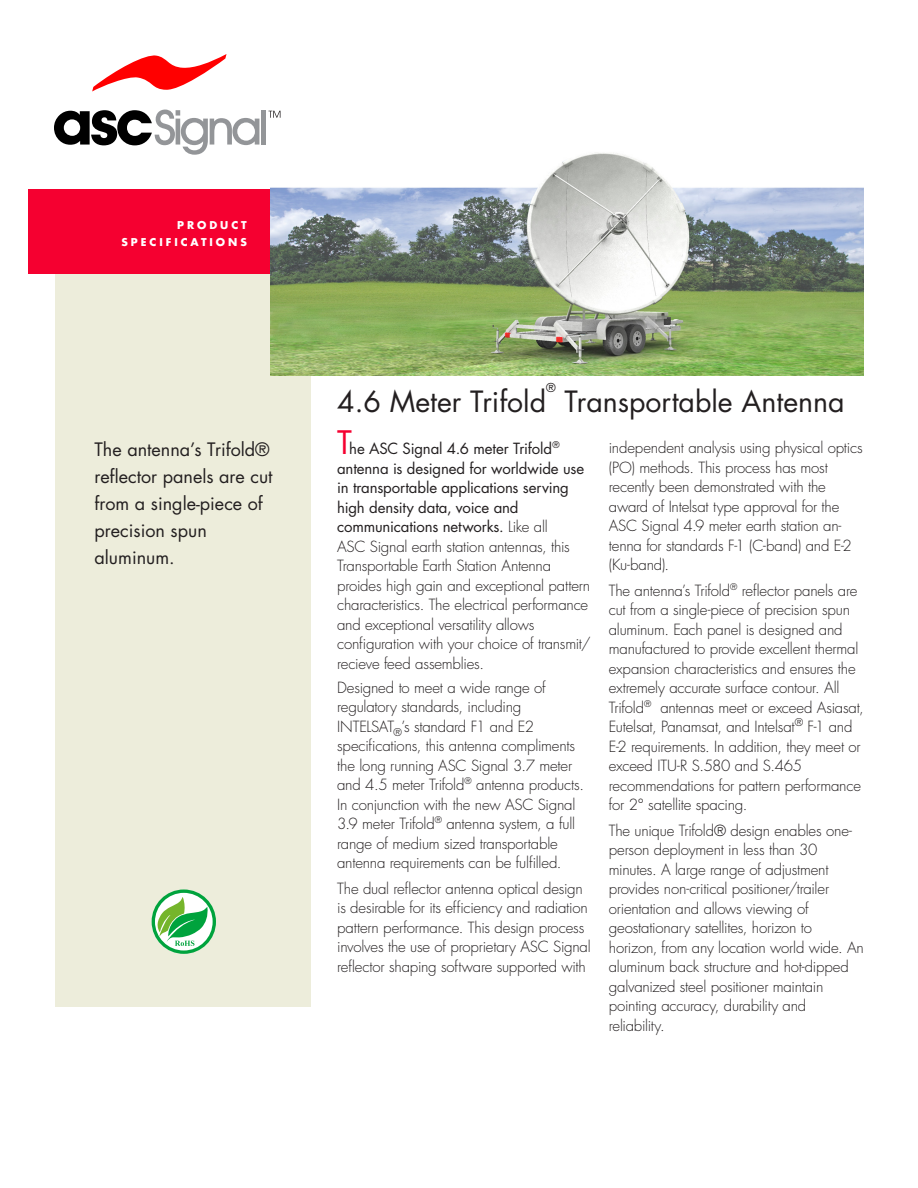
<style>
.page{position:relative;width:918px;height:1188px;background:#fff}
.page>*{position:absolute;margin:0;border:0;box-sizing:border-box;transform-origin:0 0}
.t1{font:28.5px "Futura Std";color:#231f20}
.t2{font:18px/27px "Futura Std";color:#231f20}
.t3{font:300 15px/19.5px "Futura Std";letter-spacing:-.015em;color:#231f20}
.t4{font:15px/19.5px "Futura Std";letter-spacing:-.01em;color:#231f20}
.t5{font:12px "Futura Std";color:#231f20}
.t6{font:700 10.5px "Futura Std";letter-spacing:.28em;color:#fff}
.s1{font-size:31.5px;color:#f50030}
.s2{font-weight:300}
</style>
<div class="page">
<div style="left:55px;top:189px;width:255px;height:817px;background:#ededdb"></div>
<div style="left:28px;top:190px;width:278px;height:84px;background:#f50030"></div>
<img style="left:270px;top:152px;width:594px;height:224px">
<svg style="left:152px;top:890px;width:64px;height:64px"></svg>
<svg style="left:54px;top:110px;width:205px;height:45px"></svg>
<div style="left:261px;top:110px;width:5px;height:35px;background:#939598"></div>
<svg style="left:92px;top:54px;width:135px;height:38px"></svg>
<svg style="left:269px;top:111px;width:11px;height:7px"></svg>
<p class="t6" style="left:177px;top:218px;width:71px">PRODUCT</p>
<p class="t6" style="left:122px;top:235px;width:127px">SPECIFICATIONS</p>
<p class="t2" style="left:94px;top:437px;width:180px">The antenna’s Trifold® reflector panels are cut from a single-piece of precision spun</p>
<p class="t2" style="left:94px;top:545px;width:82px">aluminum.</p>
<p class="t5" style="left:546px;top:380px;width:11px">®</p>
<p class="t1" style="left:337px;top:383px;width:210px">4.6 Meter Trifold</p>
<p class="t1" style="left:565px;top:383px;width:282px">Transportable Antenna</p>
<p class="t4" style="left:337px;top:439px;width:224px"><span class="s1">T</span>he ASC Signal 4.6 meter Trifold<sup>®</sup></p>
<p class="t4" style="left:337px;top:458px;width:248px">antenna is designed for worldwide use in transportable applications serving high density data, voice and</p>
<p class="t4" style="left:337px;top:517px;width:212px">communications networks. <span class="s2">Like all</span></p>
<p class="t3" style="left:337px;top:537px;width:234px">ASC Signal earth station antennas, this</p>
<p class="t3" style="left:337px;top:556px;width:255px">Transportable Earth Station Antenna proides high gain and exceptional pattern characteristics. The electrical performance and exceptional versatility allows</p>
<p class="t3" style="left:337px;top:634px;width:255px">configuration with your choice of transmit/ recieve feed assemblies.</p>
<p class="t3" style="left:337px;top:678px;width:210px">Designed to meet a wide range of</p>
<p class="t3" style="left:337px;top:697px;width:198px">regulatory standards, including<br>INTELSAT<sub>®</sub>’s standard F1 and E2</p>
<p class="t3" style="left:337px;top:736px;width:248px">specifications, this antenna compliments the long running ASC Signal 3.7 meter and 4.5 meter Trifold<sup>®</sup> antenna products.<br>In conjunction with the new ASC Signal 3.9 meter Trifold<sup>®</sup> antenna system, a full range of medium sized transportable antenna requirements can be fulfilled.</p>
<p class="t3" style="left:337px;top:879px;width:255px">The dual reflector antenna optical design is desirable for its efficiency and radiation pattern performance. This design process involves the use of proprietary ASC Signal reflector shaping software supported with</p>
<p class="t3" style="left:609px;top:439px;width:255px">independent analysis using physical optics (PO) methods. This process has most</p>
<p class="t3" style="left:609px;top:478px;width:232px">recently been demonstrated with the award of Intelsat type approval for the</p>
<p class="t3" style="left:609px;top:517px;width:245px">ASC Signal 4.9 meter earth station an&shy;tenna for standards F-1 (C-band) and E-2</p>
<p class="t3" style="left:609px;top:556px;width:62px">(Ku-band).</p>
<p class="t3" style="left:609px;top:581px;width:251px">The antenna’s Trifold<sup>®</sup> reflector panels are cut from a single-piece of precision spun aluminum. Each panel is designed and manufactured to provide excellent thermal expansion characteristics and ensures the extremely accurate surface contour. All</p>
<p class="t3" style="left:609px;top:698px;width:256px">Trifold<sup>®</sup> antennas meet or exceed Asiasat, Eutelsat, Panamsat, and Intelsat<sup>®</sup> F-1 and E-2 requirements. In addition, they meet or exceed ITU-R S.580 and S.465</p>
<p class="t3" style="left:609px;top:776px;width:254px">recommendations for pattern performance for 2° satellite spacing.</p>
<p class="t3" style="left:609px;top:821px;width:245px">The unique Trifold® design enables one-</p>
<p class="t3" style="left:609px;top:841px;width:210px">person deployment in less than 30</p>
<p class="t3" style="left:609px;top:860px;width:222px">minutes. A large range of adjustment provides non-critical positioner/trailer</p>
<p class="t3" style="left:609px;top:899px;width:201px">orientation and allows viewing of</p>
<p class="t3" style="left:609px;top:919px;width:205px">geostationary satellites, horizon to</p>
<p class="t3" style="left:609px;top:938px;width:257px">horizon, from any location world wide. An aluminum back structure and hot-dipped galvanized steel positioner maintain</p>
<p class="t3" style="left:609px;top:997px;width:199px">pointing accuracy, durability and</p>
<p class="t3" style="left:609px;top:1016px;width:58px">reliability.</p>
</div>
